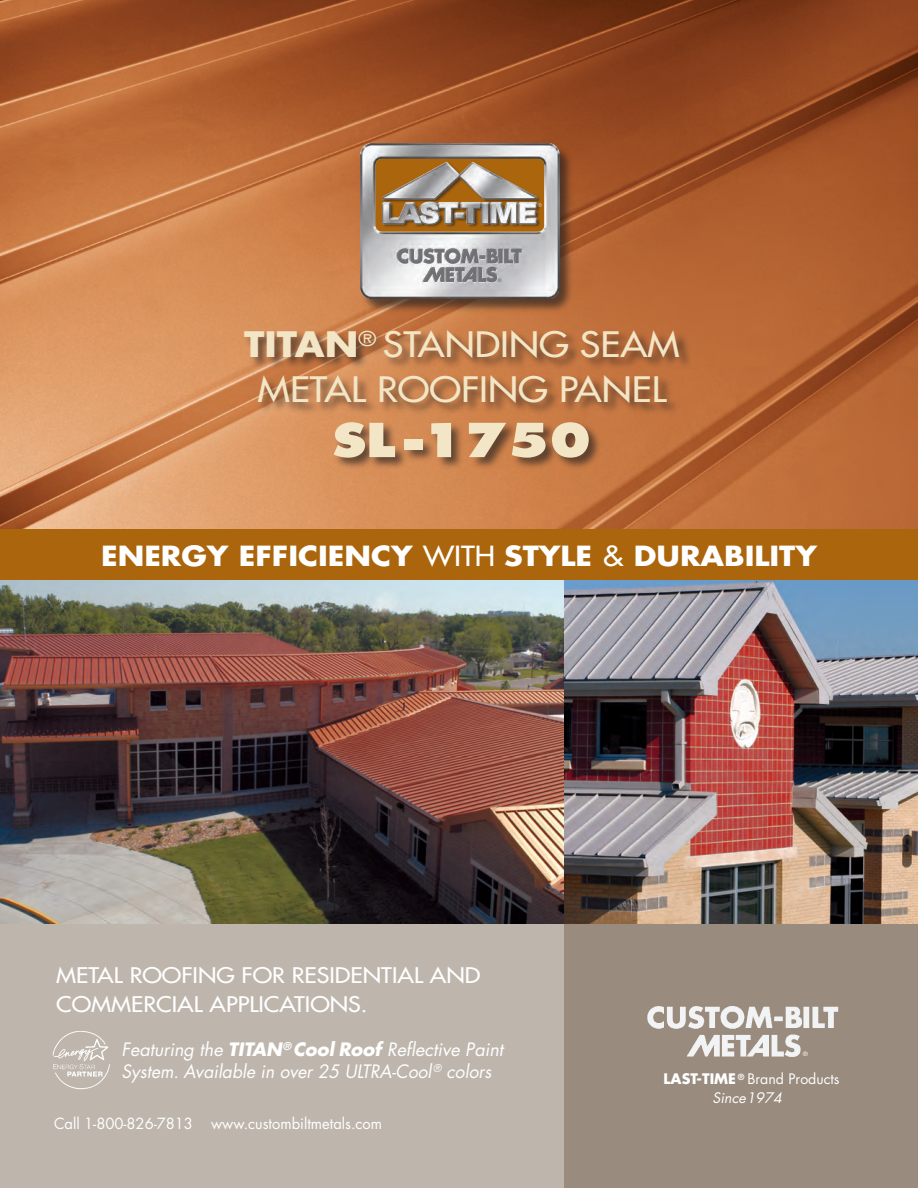
<style>
.page{position:relative;width:918px;height:1188px;background:#fff}
.page>*{position:absolute;margin:0;border:0;box-sizing:border-box;transform-origin:0 0}
.t1{font:800 45.6px "Futura";color:#f2e6c7;scale:1.12 1}
.t2{font:34.2px/45px "Futura";color:#f2e6c7;text-align:center;scale:1.12 1}
.t3{font:700 27px "Futura";color:#fff;scale:1.12 1}
.t4{font:21px/28.5px "Futura";color:#fff;scale:1.12 1}
.t5{font:italic 18px/22.5px "Futura";color:#fff}
.t6{font:15px "Futura";color:#fff}
.t7{font:14.25px/18.5px "Futura";color:#fff}
.t8{font:5.85px "Futura";color:#fff;scale:1.12 1}
.t9{font:4.8px "Futura";color:#f2e6c7;scale:1.12 1}
.t10{font:4.8px "Futura";color:#717074;scale:1.12 1}
.s1{font-weight:700}
.s2{font-weight:400}
.s3{font-style:italic}
</style>
<div class="page">
<div style="left:0;top:805px;width:918px;height:383px;background:#beb6ad"></div>
<img style="left:0;top:580px;width:564px;height:343px">
<div style="left:564px;top:923px;width:354px;height:265px;background:#998b7d"></div>
<img style="left:564px;top:580px;width:354px;height:344px">
<img style="left:52px;top:1031px;width:58px;height:59px">
<img style="left:647px;top:1006px;width:192px;height:51px">
<img style="left:0;top:0;width:918px;height:529px">
<div style="left:243px;top:329px;width:450px;height:143px;background:#231f20;opacity:.65"></div>
<div style="left:360px;top:143px;width:215px;height:171px;background:#231f20;opacity:.65"></div>
<img style="left:360px;top:144px;width:199px;height:155px">
<div style="left:0;top:529px;width:918px;height:51px;background:#ab650c"></div>
<img style="left:378px;top:161px;width:162px;height:68px">
<p class="t10" style="left:498px;top:277px;width:5px">®</p>
<p class="t9" style="left:538px;top:202px;width:5px">®</p>
<h2 class="t2" style="left:244px;top:322px;width:391px"><span class="s1">TITAN</span><sup>®</sup> STANDING SEAM<br>METAL ROOFING PANEL</h2>
<h1 class="t1" style="left:332px;top:412px;width:233px">SL -1750</h1>
<h3 class="t3" style="left:101px;top:537px;width:641px">ENERGY EFFICIENCY <span class="s2">WITH</span> STYLE <span class="s2">&amp;</span> DURABILITY</h3>
<p class="t4" style="left:56px;top:961px;width:380px">METAL ROOFING FOR RESIDENTIAL AND<br>COMMERCIAL APPLICATIONS.</p>
<p class="t5" style="left:122px;top:1037px;width:383px">Featuring the <span class="s1">TITAN</span><sup>®</sup> <span class="s1">Cool Roof</span> Reflective Paint<br>System. Available in over 25 ULTRA-Cool <sup>®</sup> colors</p>
<p class="t8" style="left:803px;top:1050px;width:6px">®</p>
<p class="t7" style="left:713px;top:1070px;width:128px;text-indent:-49px"><span class="s1">LAST-TIME</span> <sup>®</sup> Brand Products<br><span class="s3">Since1974</span></p>
<p class="t6" style="left:54px;top:1113px;width:330px">Call 1-800-826-7813 www.custombiltmetals.com</p>
</div>
